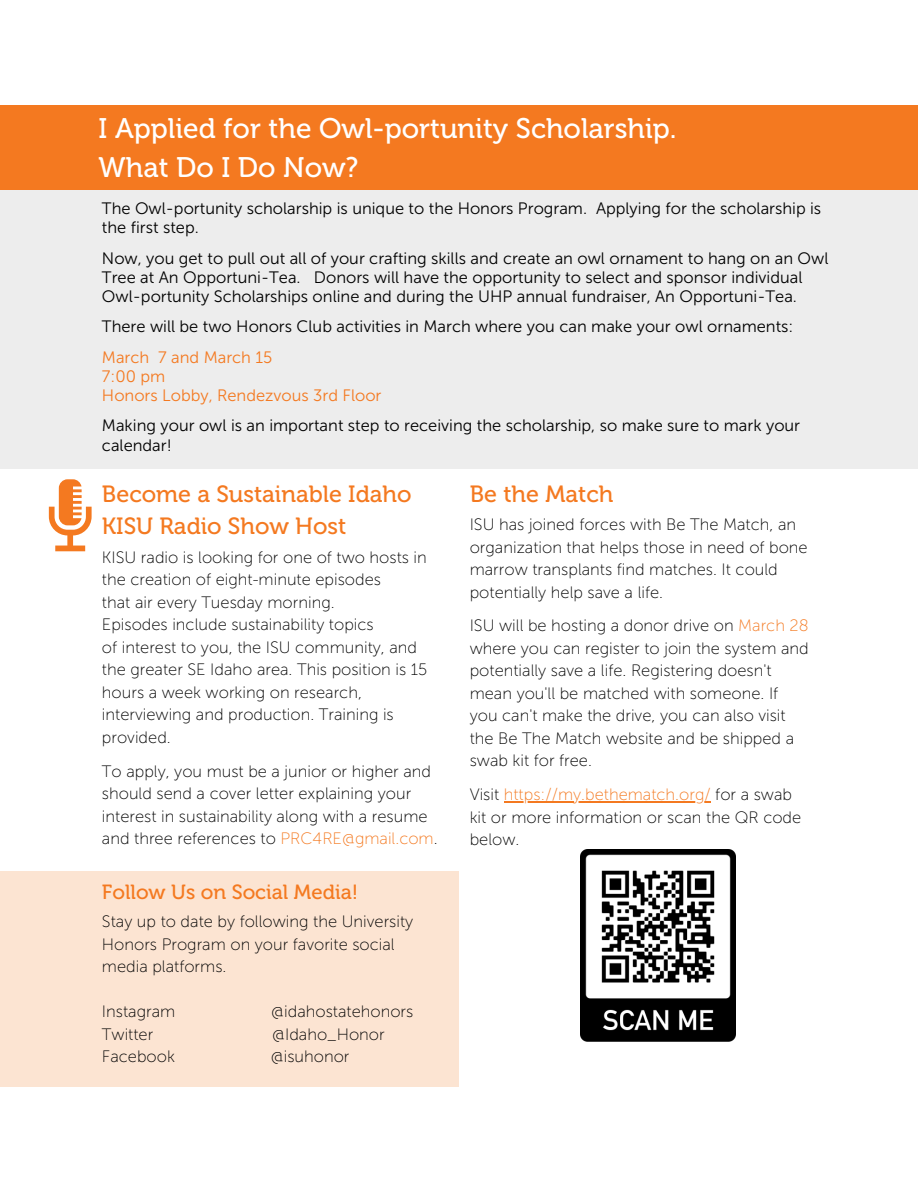
<style>
.page{position:relative;width:918px;height:1188px;background:#fff}
.page>*{position:absolute;margin:0;border:0;box-sizing:border-box;transform-origin:0 0}
.t1{font:28.2px/39.3px "Museo 500";color:#fff}
.t2{font:23.4px/32.7px "Museo 500";color:#f47920}
.t3{font:20.4px "Museo 500";color:#f47920}
.t4{font:16.5px/22.5px "Museo Sans 100";color:#000}
.t5{font:16.5px/19.2px "Museo Sans 300";color:#000}
.t6{font:16.5px "Museo Sans 300";color:#f47920}
.s1{color:#f47920}
</style>
<div class="page">
<div style="left:0;top:190px;width:918px;height:279px;background:#ededed"></div>
<div style="left:0;top:105px;width:918px;height:85px;background:#f47920"></div>
<div style="left:0;top:871px;width:459px;height:216px;background:#fce4d2"></div>
<svg style="left:49px;top:479px;width:43px;height:72px"></svg>
<img style="left:580px;top:849px;width:156px;height:193px">
<hr style="left:504px;top:801px;width:207px;height:1px;background:#f47920">
<p class="t1" style="left:99px;top:108px;width:580px">I Applied for the Owl-portunity Scholarship.<br>What Do I Do Now?</p>
<p class="t5" style="left:102px;top:199px;width:721px">The Owl-portunity scholarship is unique to the Honors Program. Applying for the scholarship is the first step.</p>
<p class="t5" style="left:102px;top:249px;width:728px">Now, you get to pull out all of your crafting skills and create an owl ornament to hang on an Owl<br>Tree at An Opportuni-Tea. Donors will have the opportunity to select and sponsor individual<br>Owl-portunity Scholarships online and during the UHP annual fundraiser, An Opportuni-Tea.</p>
<p class="t5" style="left:102px;top:317px;width:693px">There will be two Honors Club activities in March where you can make your owl ornaments:</p>
<p class="t6" style="left:102px;top:347px;width:172px">March 7 and March 15</p>
<p class="t6" style="left:102px;top:366px;width:65px">7:00 pm</p>
<p class="t6" style="left:102px;top:386px;width:281px">Honors Lobby, Rendezvous 3rd Floor</p>
<p class="t5" style="left:102px;top:416px;width:700px">Making your owl is an important step to receiving the scholarship, so make sure to mark your calendar!</p>
<p class="t2" style="left:102px;top:477px;width:311px">Become a Sustainable Idaho<br>KISU Radio Show Host</p>
<p class="t4" style="left:102px;top:546px;width:326px">KISU radio is looking for one of two hosts in</p>
<p class="t4" style="left:102px;top:568px;width:281px">the creation of eight-minute episodes</p>
<p class="t4" style="left:102px;top:591px;width:234px">that air every Tuesday morning.</p>
<p class="t4" style="left:102px;top:613px;width:273px">Episodes include sustainability topics</p>
<p class="t4" style="left:102px;top:636px;width:327px">of interest to you, the ISU community, and the greater SE Idaho area. This position is 15 hours a week working on research, interviewing and production. Training is</p>
<p class="t4" style="left:102px;top:726px;width:70px">provided.</p>
<p class="t4" style="left:102px;top:760px;width:337px">To apply, you must be a junior or higher and should send a cover letter explaining your interest in sustainability along with a resume and three references to <span class="s1">PRC4RE@gmail.com</span>.</p>
<p class="t2" style="left:470px;top:477px;width:145px">Be the Match</p>
<p class="t4" style="left:470px;top:513px;width:339px">ISU has joined forces with Be The Match, an organization that helps those in need of bone marrow transplants find matches. It could potentially help save a life.</p>
<p class="t4" style="left:470px;top:615px;width:341px">ISU will be hosting a donor drive on <span class="s1">March 28 </span>where you can register to join the system and potentially save a life. Registering doesn't mean you'll be matched with someone. If you can't make the drive, you can also visit the Be The Match website and be shipped a swab kit for free.</p>
<p class="t4" style="left:470px;top:783px;width:333px">Visit <span class="s1">https://my.bethematch.org/</span> for a swab kit or more information or scan the QR code below.</p>
<p class="t3" style="left:102px;top:880px;width:258px">Follow Us on Social Media!</p>
<p class="t4" style="left:102px;top:911px;width:313px">Stay up to date by following the University<br>Honors Program on your favorite social media platforms.</p>
<p class="t4" style="left:102px;top:1001px;width:75px">Instagram</p>
<p class="t4" style="left:271px;top:1001px;width:144px">@idahostatehonors</p>
<p class="t4" style="left:102px;top:1023px;width:53px">Twitter</p>
<p class="t4" style="left:272px;top:1023px;width:114px">@Idaho_Honor</p>
<p class="t4" style="left:102px;top:1046px;width:74px">Facebook</p>
<p class="t4" style="left:271px;top:1046px;width:80px">@isuhonor</p>
</div>
